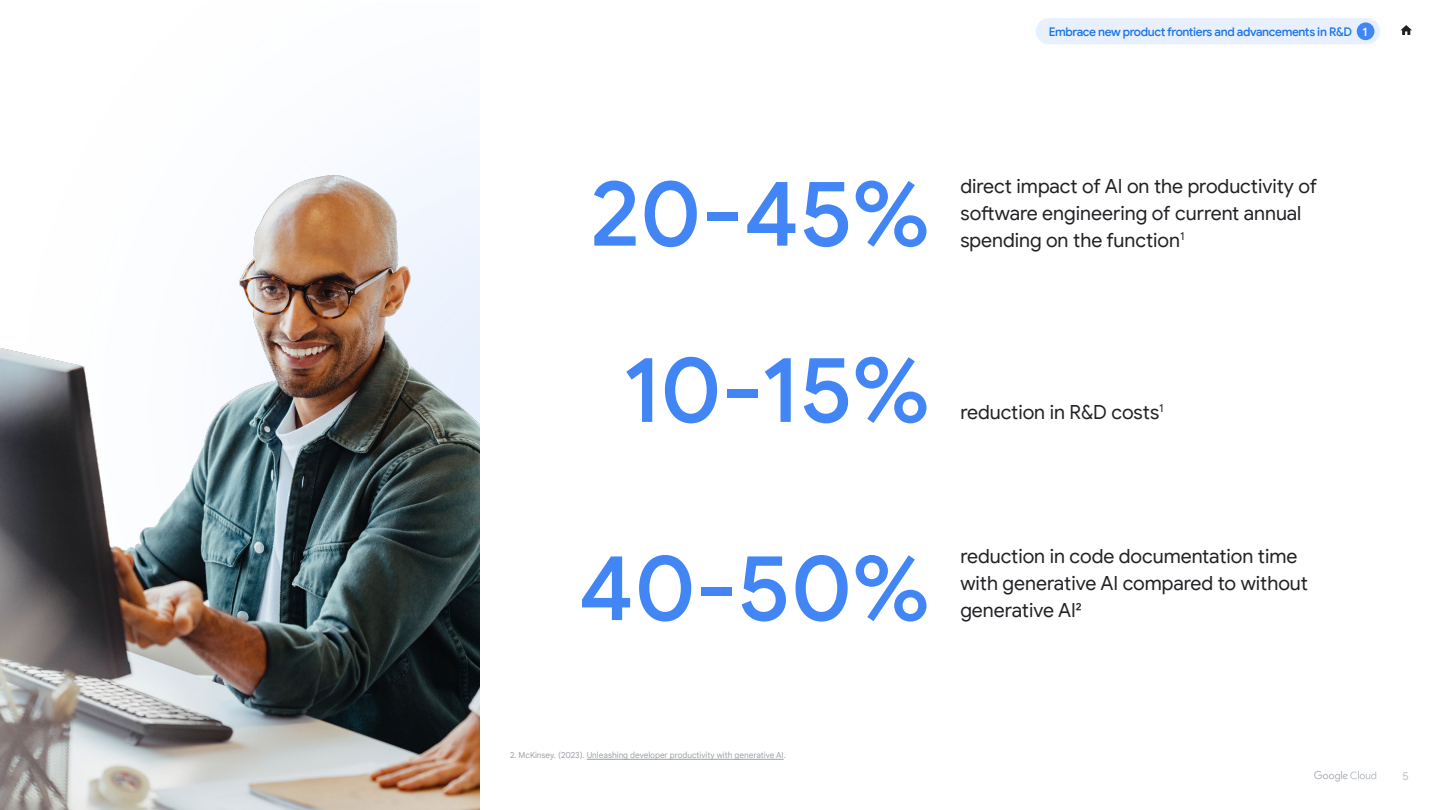
<style>
.page{position:relative;width:1440px;height:810px;background:#fff}
.page>*{position:absolute;margin:0;border:0;box-sizing:border-box;transform-origin:0 0}
.t1{font:500 93px/176.2px "Google Sans Display";color:#4285f5;text-align:center}
.t2{font:19.5px/27px "Google Sans";color:#202124}
.t3{font:500 12px "Google Sans";letter-spacing:-.035em;color:#1a73e8}
.t4{font:11.25px "Google Sans";color:#bdc1c6}
.t5{font:8.25px "Google Sans Text";color:#9aa0a6}
.s1{color:#fff}
</style>
<div class="page">
<hr style="left:587px;top:759px;width:197px;height:1px;background:#9aa0a6">
<img style="left:0;top:149px;width:480px;height:661px">
<div style="left:1036px;top:18px;width:344px;height:26px;background:#e8f0fe;border-radius:13px"></div>
<div style="left:1357px;top:22px;width:17px;height:18px;background:#4285f5;border-radius:50%"></div>
<svg style="left:1400px;top:25px;width:12px;height:10px"></svg>
<svg style="left:1314px;top:771px;width:62px;height:11px"></svg>
<p class="t3" style="left:1049px;top:25px;width:320px">Embrace new product frontiers and advancements in R&amp;D <span class="s1">1</span></p>
<h1 class="t1" style="left:590px;top:125px;width:342px">20-45%<br>10-15%</h1>
<p class="t2" style="left:960px;top:172px;width:358px">direct impact of AI on the productivity of software engineering of current annual spending on the function<sup>1</sup></p>
<p class="t2" style="left:960px;top:398px;width:205px">reduction in R&amp;D costs<sup>1</sup></p>
<h1 class="t1" style="left:578px;top:499px;width:354px">40-50%</h1>
<p class="t2" style="left:960px;top:543px;width:349px">reduction in code documentation time with generative AI compared to without generative AI2</p>
<p class="t5" style="left:510px;top:749px;width:277px">2. McKinsey. (2023). Unleashing developer productivity with generative AI.</p>
<p class="t4" style="left:1402px;top:769px;width:8px">5</p>
</div>
